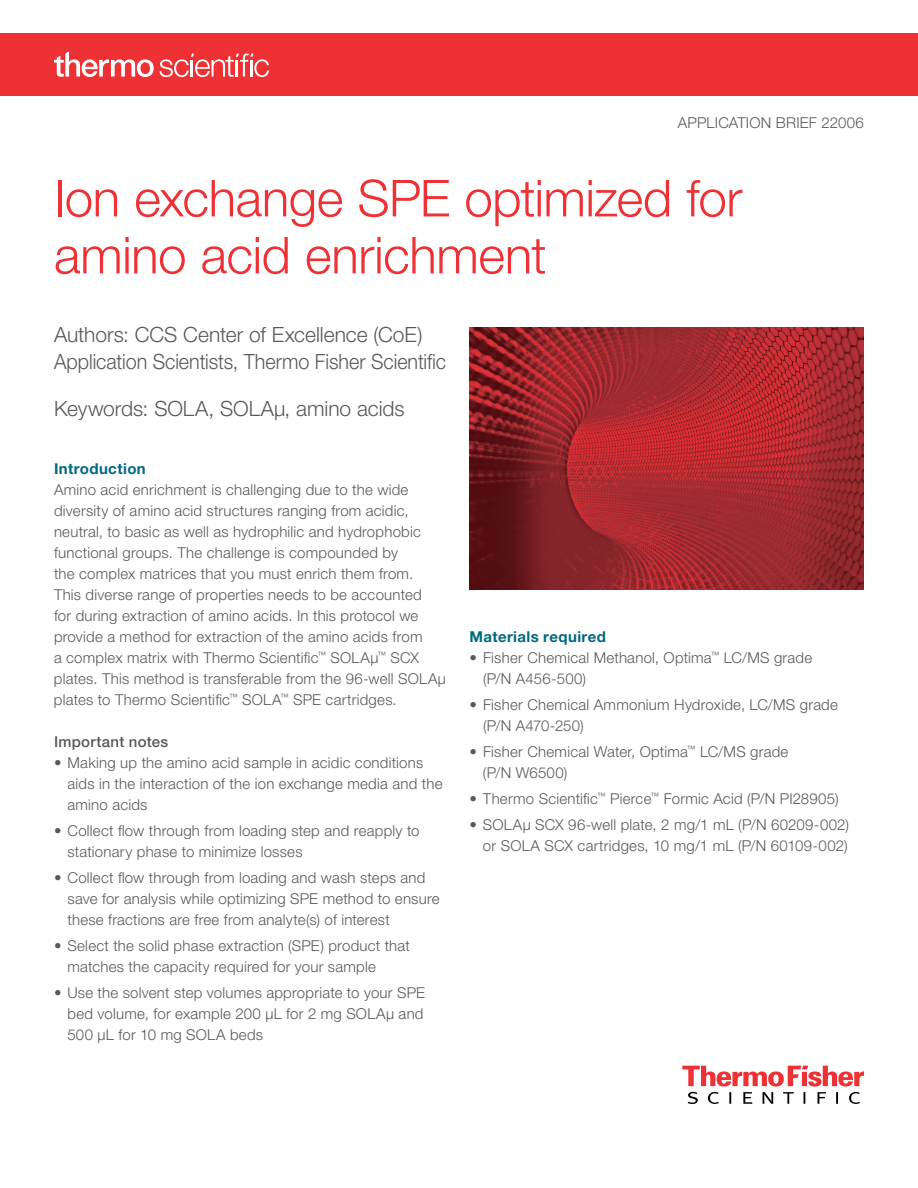
<style>
.page{position:relative;width:918px;height:1188px;background:#fff}
.page>*{position:absolute;margin:0;border:0;box-sizing:border-box;transform-origin:0 0}
.t1{font:300 51px/57px "Helvetica Neue LTW1 G";letter-spacing:-.01em;color:#ee3134}
.t2{font:300 21px/27px "Helvetica Neue LTW1 G";letter-spacing:-.005em;color:#58595b}
.t3{font:300 15px/21px "Helvetica Neue LTW1 G";letter-spacing:.015em;color:#58595b}
.t4{font:700 15px "Helvetica Neue LTW1 G";letter-spacing:.025em;color:#006880}
.t5{font:500 15px "Helvetica Neue LTW1 G";letter-spacing:.02em;color:#58595b}
</style>
<div class="page">
<svg style="left:682px;top:1066px;width:182px;height:38px"></svg>
<img style="left:470px;top:327px;width:394px;height:263px">
<div style="left:0;top:33px;width:918px;height:63px;background:#ee3134"></div>
<svg style="left:54px;top:51px;width:215px;height:26px"></svg>
<p class="t3" style="left:678px;top:112px;width:188px">APPLICATION BRIEF 22006</p>
<h1 class="t1" style="left:54px;top:170px;width:690px">Ion exchange SPE optimized for amino acid enrichment</h1>
<h2 class="t2" style="left:54px;top:321px;width:394px">Authors: CCS Center of Excellence (CoE)<br>Application Scientists, Thermo Fisher Scientific</h2>
<h2 class="t2" style="left:54px;top:395px;width:352px">Keywords: SOLA, SOLAµ, amino acids</h2>
<p class="t4" style="left:54px;top:459px;width:93px">Introduction</p>
<p class="t3" style="left:54px;top:479px;width:393px">Amino acid enrichment is challenging due to the wide diversity of amino acid structures ranging from acidic, neutral, to basic as well as hydrophilic and hydrophobic functional groups. The challenge is compounded by<br>the complex matrices that you must enrich them from.<br>This diverse range of properties needs to be accounted<br>for during extraction of amino acids. In this protocol we provide a method for extraction of the amino acids from<br>a complex matrix with Thermo Scientific<sup>™</sup> SOLAµ<sup>™</sup> SCX plates. This method is transferable from the 96-well SOLAµ plates to Thermo Scientific<sup>™</sup> SOLA<sup>™</sup> SPE cartridges.</p>
<p class="t5" style="left:54px;top:733px;width:116px">Important notes</p>
<p class="t3" style="left:68px;top:752px;width:376px;text-indent:-14px">• Making up the amino acid sample in acidic conditions aids in the interaction of the ion exchange media and the amino acids</p>
<p class="t3" style="left:68px;top:820px;width:354px;text-indent:-13px">• Collect flow through from loading step and reapply to stationary phase to minimize losses</p>
<p class="t3" style="left:68px;top:867px;width:374px;text-indent:-13px">• Collect flow through from loading and wash steps and save for analysis while optimizing SPE method to ensure these fractions are free from analyte(s) of interest</p>
<p class="t3" style="left:68px;top:935px;width:344px;text-indent:-13px">• Select the solid phase extraction (SPE) product that matches the capacity required for your sample</p>
<p class="t3" style="left:68px;top:982px;width:359px;text-align:justify;text-indent:-13px">• Use the solvent step volumes appropriate to your SPE bed volume, for example 200 µL for 2 mg SOLAµ and 500 µL for 10 mg SOLA beds</p>
<p class="t4" style="left:470px;top:627px;width:138px">Materials required</p>
<p class="t3" style="left:483px;top:647px;width:331px;text-indent:-14px">• Fisher Chemical Methanol, Optima<sup>™</sup> LC/MS grade (P/N A456-500)</p>
<p class="t3" style="left:483px;top:694px;width:356px;text-indent:-14px">• Fisher Chemical Ammonium Hydroxide, LC/MS grade (P/N A470-250)</p>
<p class="t3" style="left:483px;top:741px;width:307px;text-indent:-13px">• Fisher Chemical Water, Optima<sup>™</sup> LC/MS grade (P/N W6500)</p>
<p class="t3" style="left:469px;top:788px;width:371px">• Thermo Scientific<sup>™</sup> Pierce<sup>™</sup> Formic Acid (P/N PI28905)</p>
<p class="t3" style="left:469px;top:814px;width:381px;text-align:right">• SOLAµ SCX 96-well plate, 2 mg/1 mL (P/N 60209-002) or SOLA SCX cartridges, 10 mg/1 mL (P/N 60109-002)</p>
</div>
